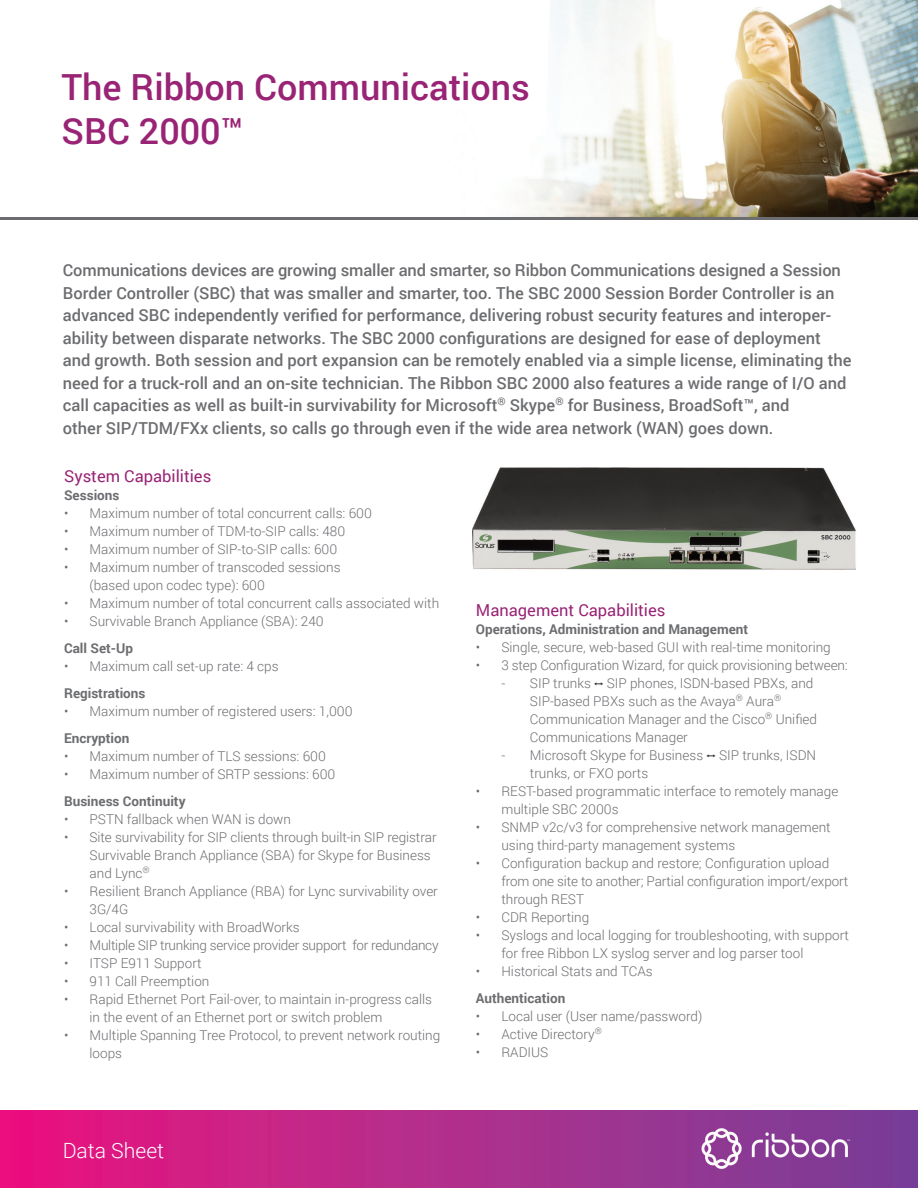
<style>
.page{position:relative;width:918px;height:1188px;background:#fff}
.page>*{position:absolute;margin:0;border:0;box-sizing:border-box;transform-origin:0 0}
.t1{font:500 36px/43.2px "Roboto";color:#992375}
.t2{font:300 21px "Roboto";color:#fff}
.t3{font:500 16.5px/22.5px "Roboto";color:#6c6d70}
.t4{font:16.5px "Roboto";color:#992375}
.t5{font:300 13.5px/18px "Roboto";color:#6c6d70}
.t6{font:700 13.5px "Roboto";color:#6c6d70}
.t7{font:300 13.5px "Roboto";letter-spacing:-.02em;color:#6c6d70}
.s1{font-family:"Interstate";font-size:12px;color:#231f20}
</style>
<div class="page">
<img style="left:0;top:1110px;width:918px;height:78px">
<img style="left:411px;top:0;width:507px;height:218px">
<hr style="left:0;top:218px;width:918px;height:2px;background:#6c6d70">
<img style="left:472px;top:467px;width:384px;height:103px">
<h1 class="t1" style="left:61px;top:65px;width:470px">The Ribbon Communications<br>SBC 2000™</h1>
<p class="t3" style="left:63px;top:259px;width:790px">Communications devices are growing smaller and smarter, so Ribbon Communications designed a Session Border Controller (SBC) that was smaller and smarter, too. The SBC 2000 Session Border Controller is an advanced SBC independently verified for performance, delivering robust security features and interoper&shy;ability between disparate networks. The SBC 2000 configurations are designed for ease of deployment and growth. Both session and port expansion can be remotely enabled via a simple license, eliminating the need for a truck-roll and an on-site technician. The Ribbon SBC 2000 also features a wide range of I/O and call capacities as well as built-in survivability for Microsoft<sup>®</sup> Skype<sup>®</sup> for Business, BroadSoft™, and<br>other SIP/TDM/FXx clients, so calls go through even if the wide area network (WAN) goes down.</p>
<p class="t4" style="left:64px;top:464px;width:149px">System Capabilities</p>
<p class="t6" style="left:64px;top:485px;width:57px">Sessions</p>
<p class="t5" style="left:64px;top:503px;width:309px">• Maximum number of total concurrent calls: 600</p>
<p class="t5" style="left:64px;top:521px;width:283px">• Maximum number of TDM-to-SIP calls: 480</p>
<p class="t5" style="left:64px;top:539px;width:275px">• Maximum number of SIP-to-SIP calls: 600</p>
<p class="t5" style="left:90px;top:557px;width:252px;text-indent:-25px">• Maximum number of transcoded sessions (based upon codec type): 600</p>
<p class="t5" style="left:64px;top:593px;width:377px">• Maximum number of total concurrent calls associated with</p>
<p class="t5" style="left:64px;top:611px;width:261px">• Survivable Branch Appliance (SBA): 240</p>
<p class="t6" style="left:64px;top:638px;width:71px">Call Set-Up</p>
<p class="t5" style="left:64px;top:656px;width:216px">• Maximum call set-up rate: 4 cps</p>
<p class="t6" style="left:64px;top:683px;width:83px">Registrations</p>
<p class="t5" style="left:64px;top:701px;width:290px">• Maximum number of registered users: 1,000</p>
<p class="t6" style="left:64px;top:728px;width:67px">Encryption</p>
<p class="t5" style="left:64px;top:746px;width:263px">• Maximum number of TLS sessions: 600</p>
<p class="t5" style="left:64px;top:764px;width:273px">• Maximum number of SRTP sessions: 600</p>
<p class="t6" style="left:64px;top:791px;width:123px">Business Continuity</p>
<p class="t5" style="left:64px;top:809px;width:228px">• PSTN fallback when WAN is down</p>
<p class="t5" style="left:90px;top:827px;width:349px;text-indent:-25px">• Site survivability for SIP clients through built-in SIP registrar<br>Survivable Branch Appliance (SBA) for Skype for Business and Lync<sup>®</sup></p>
<p class="t5" style="left:90px;top:881px;width:350px;text-indent:-25px">• Resilient Branch Appliance (RBA) for Lync survivability over<br>3G/4G</p>
<p class="t5" style="left:64px;top:917px;width:237px">• Local survivability with BroadWorks</p>
<p class="t7" style="left:64px;top:935px;width:376px">• Multiple SIP trunking service provider support for redundancy</p>
<p class="t5" style="left:64px;top:953px;width:139px">• ITSP E911 Support</p>
<p class="t5" style="left:64px;top:971px;width:147px">• 911 Call Preemption</p>
<p class="t5" style="left:90px;top:989px;width:344px;text-indent:-25px">• Rapid Ethernet Port Fail-over, to maintain in-progress calls in the event of an Ethernet port or switch problem</p>
<p class="t5" style="left:90px;top:1025px;width:352px;text-indent:-25px">• Multiple Spanning Tree Protocol, to prevent network routing loops</p>
<p class="t4" style="left:476px;top:599px;width:191px">Management Capabilities</p>
<p class="t6" style="left:476px;top:620px;width:274px">Operations, Administration and Management</p>
<p class="t5" style="left:476px;top:638px;width:356px">• Single, secure, web-based GUI with real-time monitoring</p>
<p class="t5" style="left:476px;top:656px;width:373px">• 3 step Configuration Wizard, for quick provisioning between:</p>
<p class="t5" style="left:530px;top:674px;width:289px;text-indent:-28px">- SIP trunks <span class="s1">μ</span> SIP phones, ISDN-based PBXs, and SIP-based PBXs such as the Avaya<sup>®</sup> Aura<sup>® </sup>Communication Manager and the Cisco<sup>®</sup> Unified Communications Manager</p>
<p class="t5" style="left:530px;top:746px;width:288px;text-indent:-28px">- Microsoft Skype for Business <span class="s1">μ</span> SIP trunks, ISDN trunks, or FXO ports</p>
<p class="t5" style="left:501px;top:782px;width:338px;text-indent:-25px">• REST-based programmatic interface to remotely manage multiple SBC 2000s</p>
<p class="t5" style="left:501px;top:818px;width:331px;text-indent:-25px">• SNMP v2c/v3 for comprehensive network management using third-party management systems</p>
<p class="t5" style="left:501px;top:854px;width:348px;text-indent:-25px">• Configuration backup and restore; Configuration upload from one site to another; Partial configuration import/export through REST</p>
<p class="t5" style="left:476px;top:908px;width:115px">• CDR Reporting</p>
<p class="t5" style="left:501px;top:926px;width:349px;text-indent:-25px">• Syslogs and local logging for troubleshooting, with support for free Ribbon LX syslog server and log parser tool</p>
<p class="t5" style="left:476px;top:962px;width:178px">• Historical Stats and TCAs</p>
<p class="t6" style="left:476px;top:989px;width:91px">Authentication</p>
<p class="t5" style="left:476px;top:1007px;width:228px">• Local user (User name/password)</p>
<p class="t5" style="left:476px;top:1025px;width:127px">• Active Directory<sup>®</sup></p>
<p class="t5" style="left:476px;top:1043px;width:74px">• RADIUS</p>
<h2 class="t2" style="left:63px;top:1136px;width:103px">Data Sheet</h2>
</div>
